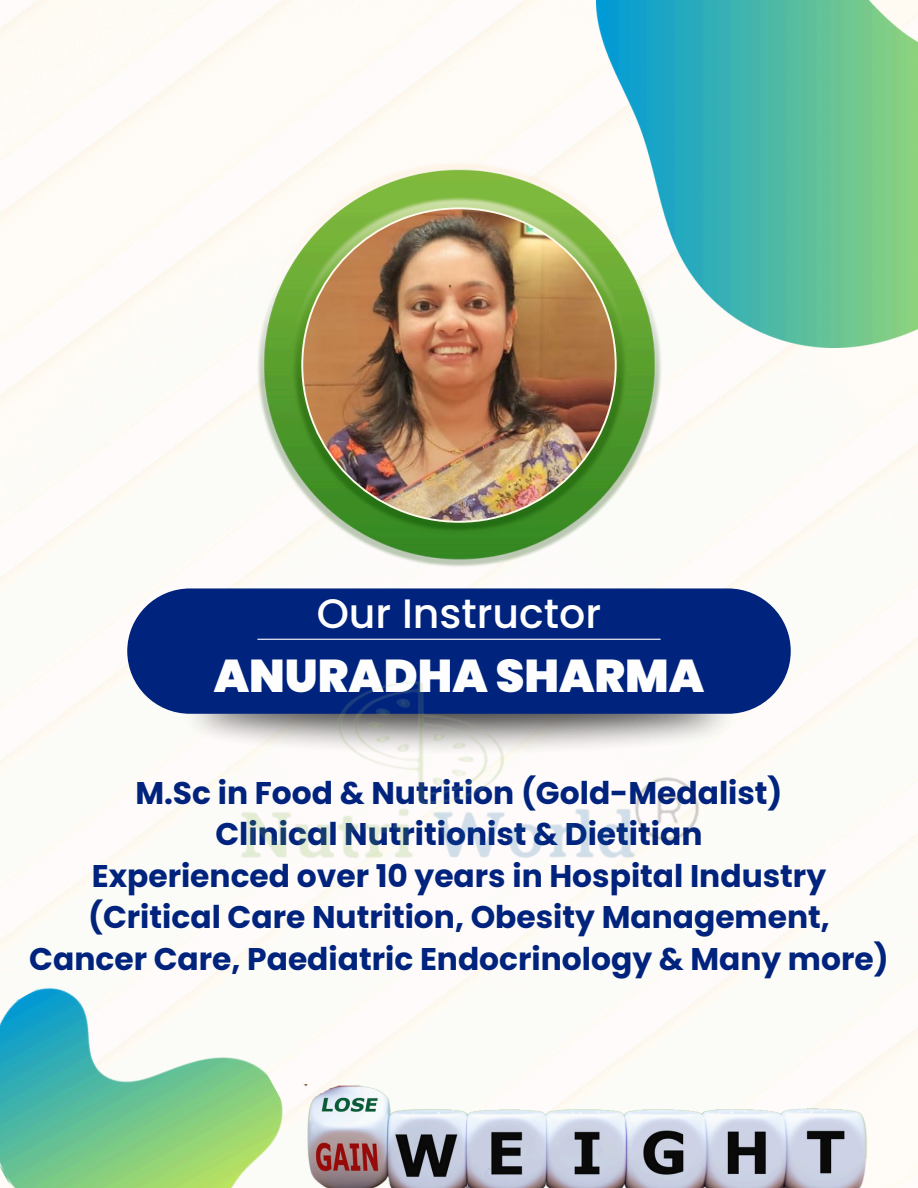
<style>
.page{position:relative;width:918px;height:1188px;background:#fff}
.page>*{position:absolute;margin:0;border:0;box-sizing:border-box;transform-origin:0 0}
.t1{font:900 45.9px "Poppins";color:#fefefe}
.t2{font:500 41.1px "Poppins";color:#fff}
.t3{font:700 31.35px "Poppins";color:#00237d}
</style>
<div class="page">
<img style="left:0;top:0;width:918px;height:1084px">
<img style="left:256px;top:162px;width:406px;height:406px">
<img style="left:303px;top:209px;width:312px;height:312px;border-radius:50%">
<img style="left:179px;top:713px;width:559px;height:42px">
<div style="left:127px;top:588px;width:664px;height:126px;background:#00237d;border-radius:63px"></div>
<hr style="left:257px;top:639px;width:404px;height:1px;background:#fff">
<img style="left:235px;top:681px;width:471px;height:205px">
<img style="left:597px;top:0;width:321px;height:347px">
<img style="left:0;top:912px;width:316px;height:276px">
<img style="left:193px;top:1084px;width:725px;height:104px">
<p class="t2" style="left:317px;top:584px;width:286px">Our Instructor</p>
<p class="t1" style="left:214px;top:644px;width:492px">ANURADHA SHARMA</p>
<p class="t3" style="left:135px;top:771px;width:649px">M.Sc in Food &amp; Nutrition (Gold-Medalist)</p>
<p class="t3" style="left:215px;top:813px;width:489px">Clinical Nutritionist &amp; Dietitian</p>
<p class="t3" style="left:92px;top:854px;width:736px">Experienced over 10 years in Hospital Industry</p>
<h2 class="t3" style="left:88px;top:895px;width:743px">(Critical Care Nutrition, Obesity Management,</h2>
<p class="t3" style="left:29px;top:937px;width:861px">Cancer Care, Paediatric Endocrinology &amp; Many more)</p>
</div>
